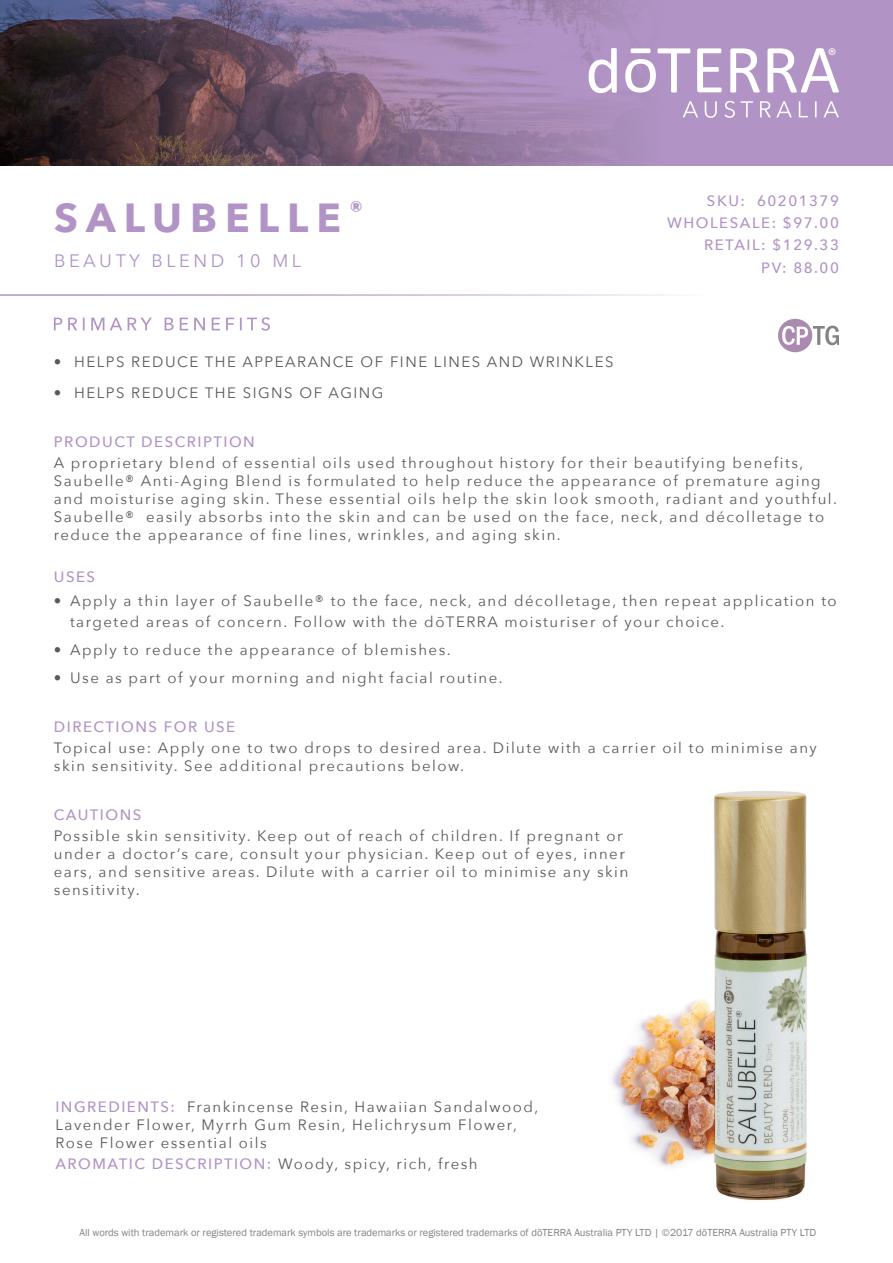
<style>
.page{position:relative;width:893px;height:1263px;background:#fff}
.page>*{position:absolute;margin:0;border:0;box-sizing:border-box;transform-origin:0 0}
.t1{font:700 40.5px "Avenir Next";letter-spacing:.2em;color:#b194c5}
.t2{font:18px "Avenir Next";letter-spacing:.2em;color:#b194c5}
.Body{font:15px/18px "Avenir Next";letter-spacing:.1em;color:#5a5a5d}
.Oil_Attribute_Panel{font:15px/18px "Avenir Next";letter-spacing:.1em;color:#5a5a5d}
.Directions_Bold_Attr{font:15px/18px "Avenir Next";letter-spacing:.1em;color:#5a5a5d}
.Tag_details{font:500 15px "Avenir Next";letter-spacing:.1em;color:#b194c5}
.Purple_Headers{font:500 15px "Avenir Next";letter-spacing:.1em;color:#b194c5}
.t3{font:10.5px "Franklin Gothic";color:#808285}
.s1{font-weight:500;color:#b194c5}
</style>
<div class="page">
<img style="left:612px;top:1060px;width:10px;height:47px">
<svg style="left:0;top:0;width:893px;height:166px"></svg>
<svg style="left:730px;top:48px;width:30px;height:45px"></svg>
<svg style="left:697px;top:48px;width:25px;height:44px"></svg>
<svg style="left:589px;top:48px;width:28px;height:45px"></svg>
<svg style="left:767px;top:48px;width:72px;height:45px"></svg>
<svg style="left:625px;top:48px;width:65px;height:45px"></svg>
<svg style="left:683px;top:101px;width:156px;height:17px"></svg>
<hr style="left:0;top:294px;width:839px;height:2px;background:#b194c5">
<svg style="left:54px;top:317px;width:216px;height:14px"></svg>
<svg style="left:778px;top:319px;width:61px;height:33px"></svg>
<img style="left:622px;top:791px;width:185px;height:409px">
<p class="t1" style="left:54px;top:183px;width:311px">SALUBELLE <sup>®</sup></p>
<p class="t2" style="left:54px;top:245px;width:249px">BEAUTY BLEND 10 ML</p>
<p class="Body" style="left:54px;top:352px;width:561px">• HELPS REDUCE THE APPEARANCE OF FINE LINES AND WRINKLES</p>
<p class="Body" style="left:54px;top:383px;width:331px">• HELPS REDUCE THE SIGNS OF AGING</p>
<p class="Tag_details" style="left:707px;top:188px;width:133px">SKU: 60201379</p>
<p class="Tag_details" style="left:667px;top:210px;width:173px">WHOLESALE: $97.00</p>
<p class="Tag_details" style="left:704px;top:232px;width:136px">RETAIL: $129.33</p>
<p class="Tag_details" style="left:761px;top:255px;width:79px">PV: 88.00</p>
<p class="Purple_Headers" style="left:54px;top:429px;width:203px">PRODUCT DESCRIPTION</p>
<p class="Body" style="left:54px;top:453px;width:785px">A proprietary blend of essential oils used throughout history for their beautifying benefits, Saubelle® Anti-Aging Blend is formulated to help reduce the appearance of premature aging and moisturise aging skin. These essential oils help the skin look smooth, radiant and youthful.<br>Saubelle® easily absorbs into the skin and can be used on the face, neck, and décolletage to reduce the appearance of fine lines, wrinkles, and aging skin.</p>
<p class="Purple_Headers" style="left:54px;top:564px;width:43px">USES</p>
<p class="Body" style="left:70px;top:590px;width:768px;line-height:21px;text-indent:-16px">• Apply a thin layer of Saubelle® to the face, neck, and décolletage, then repeat application to targeted areas of concern. Follow with the dōTERRA moisturiser of your choice.</p>
<p class="Body" style="left:54px;top:640px;width:398px">• Apply to reduce the appearance of blemishes.</p>
<p class="Body" style="left:54px;top:668px;width:450px">• Use as part of your morning and night facial routine.</p>
<p class="Purple_Headers" style="left:54px;top:714px;width:183px">DIRECTIONS FOR USE</p>
<p class="Directions_Bold_Attr" style="left:54px;top:738px;width:765px">Topical use: Apply one to two drops to desired area. Dilute with a carrier oil to minimise any skin sensitivity. See additional precautions below.</p>
<p class="Purple_Headers" style="left:54px;top:802px;width:89px">CAUTIONS</p>
<p class="Body" style="left:54px;top:826px;width:576px">Possible skin sensitivity. Keep out of reach of children. If pregnant or under a doctor’s care, consult your physician. Keep out of eyes, inner ears, and sensitive areas. Dilute with a carrier oil to minimise any skin sensitivity.</p>
<p class="Oil_Attribute_Panel" style="left:55px;top:1097px;width:484px"><span class="s1">INGREDIENTS:</span> Frankincense Resin, Hawaiian Sandalwood,<br>Lavender Flower, Myrrh Gum Resin, Helichrysum Flower,<br>Rose Flower essential oils</p>
<p class="Oil_Attribute_Panel" style="left:55px;top:1154px;width:424px"><span class="s1">AROMATIC DESCRIPTION:</span> Woody, spicy, rich, fresh</p>
<p class="t3" style="left:80px;top:1226px;width:738px">All words with trademark or registered trademark symbols are trademarks or registered trademarks of dōTERRA Australia PTY LTD | ©2017 dōTERRA Australia PTY LTD</p>
</div>
